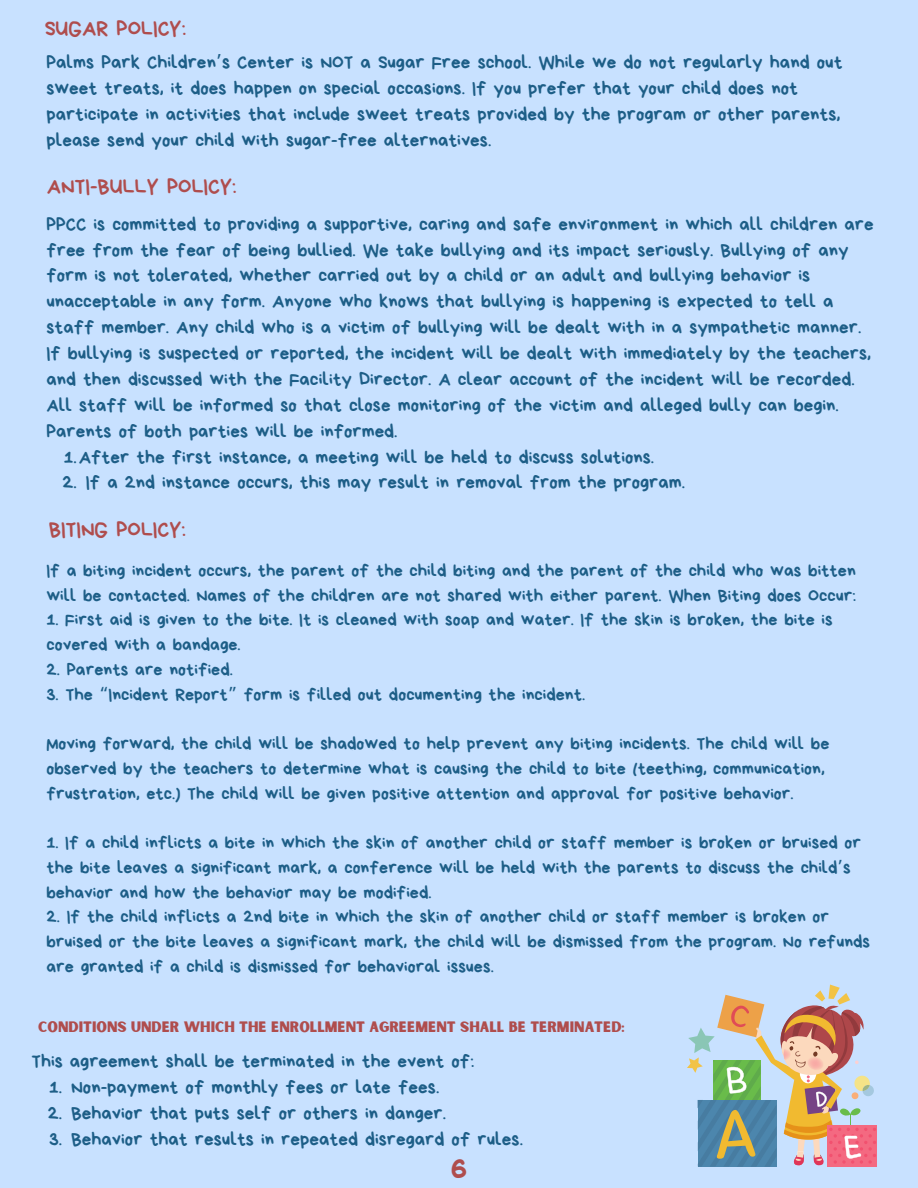
<style>
.page{position:relative;width:918px;height:1188px;background:#c8e1ff}
.page>*{position:absolute;margin:0;border:0;box-sizing:border-box;transform-origin:0 0}
.t1{font:32.4px "Bryndan Write";color:#af4d4d}
.t2{font:21.9px "Bryndan Write";color:#af4d4d}
.t3{font:19.05px/25.8px "Bryndan Write";color:#1d5e87}
.t4{font:18px/24.8px "Bryndan Write";color:#1d5e87}
.t5{font:14.4px "Sunborn Sans One";color:#af4d4d}
.s1{font-family:"Noto Sans Gurmukhi"}
</style>
<div class="page">
<div style="left:827px;top:1125px;width:50px;height:42px;background:#f46981"></div>
<svg style="left:687px;top:985px;width:189px;height:182px"></svg>
<h1 class="t2" style="left:45px;top:18px;width:143px">SUGAR POLICY:</h1>
<h2 class="t3" style="left:46px;top:49px;width:798px">Palms Park Children<span class="s1">’</span>s Center is NOT a Sugar Free school. While we do not regularly hand out sweet treats, it does happen on special occasions. If you prefer that your child does not participate in activities that include sweet treats provided by the program or other parents, please send your child with sugar-free alternatives.</h2>
<h2 class="t2" style="left:47px;top:176px;width:191px">ANTI-BULLY POLICY:</h2>
<p class="t3" style="left:46px;top:211px;width:829px">PPCC is committed to providing a supportive, caring and safe environment in which all children are</p>
<p class="t3" style="left:46px;top:237px;width:804px">free from the fear of being bullied. We take bullying and its impact seriously. Bullying of any</p>
<p class="t3" style="left:46px;top:263px;width:765px">form is not tolerated, whether carried out by a child or an adult and bullying behavior is</p>
<p class="t3" style="left:46px;top:289px;width:789px">unacceptable in any form. Anyone who knows that bullying is happening is expected to tell a</p>
<p class="t3" style="left:46px;top:315px;width:816px">staff member. Any child who is a victim of bullying will be dealt with in a sympathetic manner.</p>
<p class="t3" style="left:46px;top:340px;width:826px">If bullying is suspected or reported, the incident will be dealt with immediately by the teachers,</p>
<p class="t3" style="left:46px;top:366px;width:810px">and then discussed with the Facility Director. A clear account of the incident will be recorded.</p>
<p class="t3" style="left:46px;top:392px;width:794px">All staff will be informed so that close monitoring of the victim and alleged bully can begin.</p>
<p class="t3" style="left:46px;top:418px;width:353px">Parents of both parties will be informed.</p>
<p class="t3" style="left:64px;top:444px;width:592px">1.After the first instance, a meeting will be held to discuss solutions.</p>
<p class="t3" style="left:63px;top:470px;width:624px">2. If a 2nd instance occurs, this may result in removal from the program.</p>
<h1 class="t2" style="left:49px;top:519px;width:139px">BITING POLICY:</h1>
<h2 class="t4" style="left:46px;top:558px;width:811px">If a biting incident occurs, the parent of the child biting and the parent of the child who was bitten will be contacted. Names of the children are not shared with either parent. When Biting does Occur:</h2>
<h2 class="t4" style="left:46px;top:608px;width:788px">1. First aid is given to the bite. It is cleaned with soap and water. If the skin is broken, the bite is covered with a bandage.</h2>
<h2 class="t4" style="left:46px;top:657px;width:188px">2. Parents are notified.</h2>
<h2 class="t4" style="left:46px;top:682px;width:540px">3. The <span class="s1">“</span>Incident Report<span class="s1">”</span> form is filled out documenting the incident.</h2>
<p class="t4" style="left:46px;top:731px;width:785px">Moving forward, the child will be shadowed to help prevent any biting incidents. The child will be observed by the teachers to determine what is causing the child to bite (teething, communication, frustration, etc.) The child will be given positive attention and approval for positive behavior.</p>
<p class="t4" style="left:46px;top:830px;width:816px">1. If a child inflicts a bite in which the skin of another child or staff member is broken or bruised or the bite leaves a significant mark, a conference will be held with the parents to discuss the child<span class="s1">’</span>s behavior and how the behavior may be modified.</p>
<p class="t4" style="left:46px;top:905px;width:825px">2. If the child inflicts a 2nd bite in which the skin of another child or staff member is broken or bruised or the bite leaves a significant mark, the child will be dismissed from the program. No refunds are granted if a child is dismissed for behavioral issues.</p>
<h2 class="t5" style="left:38px;top:1017px;width:588px">CONDITIONS UNDER WHICH THE ENROLLMENT AGREEMENT SHALL BE TERMINATED:</h2>
<h2 class="t3" style="left:32px;top:1048px;width:444px">This agreement shall be terminated in the event of:</h2>
<p class="t3" style="left:49px;top:1074px;width:392px">1. Non-payment of monthly fees or late fees.</p>
<p class="t3" style="left:48px;top:1100px;width:400px">2. Behavior that puts self or others in danger.</p>
<p class="t3" style="left:49px;top:1126px;width:475px">3. Behavior that results in repeated disregard of rules.</p>
<h1 class="t1" style="left:451px;top:1153px;width:18px">6</h1>
</div>
